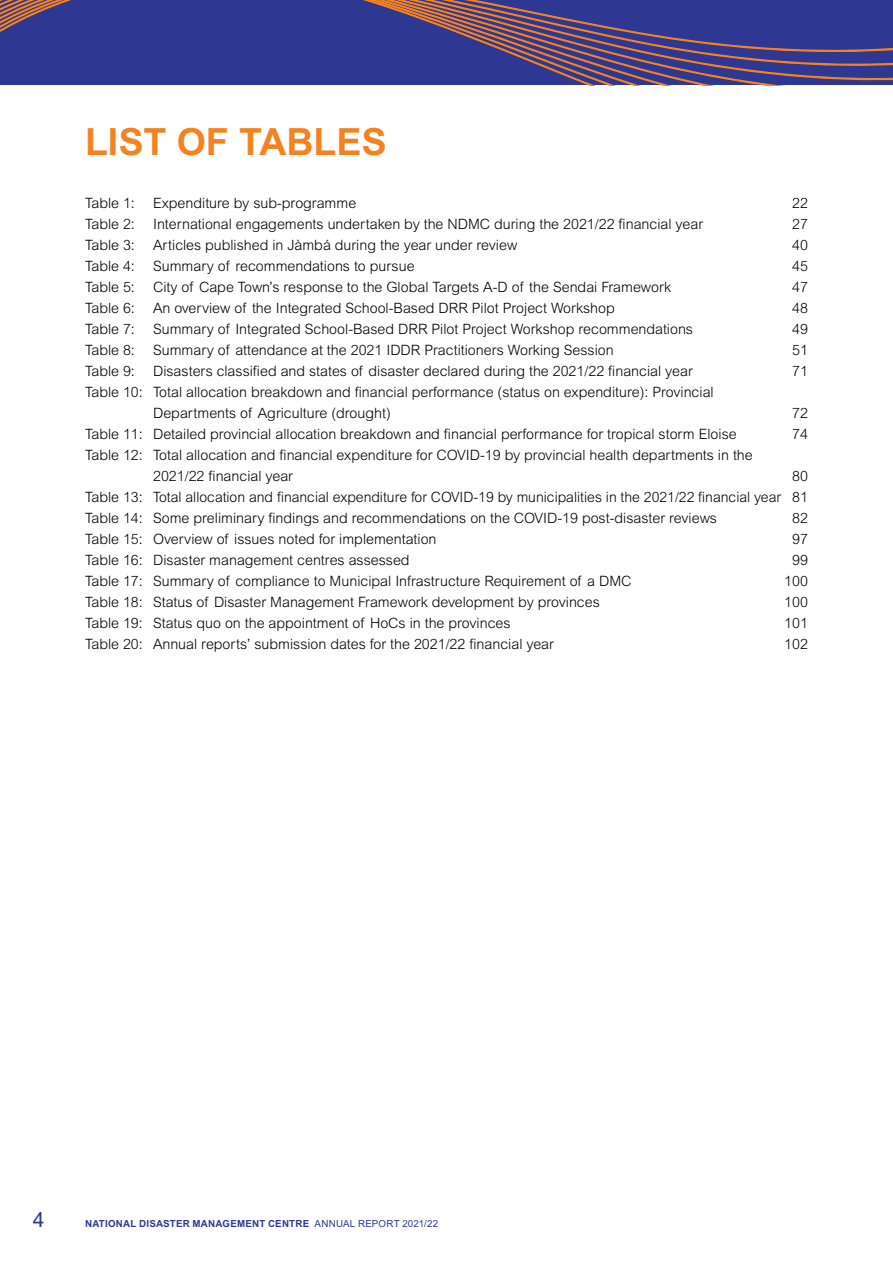
<style>
.page{position:relative;width:893px;height:1263px;background:#fff}
.page>*{position:absolute;margin:0;border:0;box-sizing:border-box;transform-origin:0 0}
.t1{font:700 37.5px "Arial MT Std";color:#f58220}
.t2{font:21px "Arial MT Std";color:#2e3791}
.t3{font:300 14.25px/21px "Arial MT Std";color:#000}
.t4{font:700 9.75px "Arial MT Std";letter-spacing:.025em;color:#2e3791}
.s1{font-weight:400}
</style>
<div class="page">
<svg style="left:0;top:0;width:893px;height:85px;background:#413e85"></svg>
<h1 class="t1" style="left:85px;top:120px;width:303px">LIST OF TABLES</h1>
<p class="t3" style="left:85px;top:192px;width:51px">Table 1:</p>
<p class="t3" style="left:153px;top:192px;width:205px">Expenditure by sub-programme</p>
<p class="t3" style="left:792px;top:192px;width:17px">22</p>
<p class="t3" style="left:85px;top:213px;width:51px">Table 2:</p>
<p class="t3" style="left:153px;top:213px;width:551px">International engagements undertaken by the NDMC during the 2021/22 financial year</p>
<p class="t3" style="left:792px;top:213px;width:17px">27</p>
<p class="t3" style="left:85px;top:234px;width:51px">Table 3:</p>
<p class="t3" style="left:153px;top:234px;width:366px">Articles published in Jàmbá during the year under review</p>
<p class="t3" style="left:792px;top:234px;width:17px">40</p>
<p class="t3" style="left:85px;top:255px;width:51px">Table 4:</p>
<p class="t3" style="left:153px;top:255px;width:263px">Summary of recommendations to pursue</p>
<p class="t3" style="left:792px;top:255px;width:17px">45</p>
<p class="t3" style="left:85px;top:276px;width:51px">Table 5:</p>
<p class="t3" style="left:153px;top:276px;width:520px">City of Cape Town’s response to the Global Targets A-D of the Sendai Framework</p>
<p class="t3" style="left:792px;top:276px;width:17px">47</p>
<p class="t3" style="left:85px;top:297px;width:51px">Table 6:</p>
<p class="t3" style="left:153px;top:297px;width:463px">An overview of the Integrated School-Based DRR Pilot Project Workshop</p>
<p class="t3" style="left:792px;top:297px;width:17px">48</p>
<p class="t3" style="left:85px;top:318px;width:51px">Table 7:</p>
<p class="t3" style="left:153px;top:318px;width:541px">Summary of Integrated School-Based DRR Pilot Project Workshop recommendations</p>
<p class="t3" style="left:792px;top:318px;width:17px">49</p>
<p class="t3" style="left:85px;top:339px;width:51px">Table 8:</p>
<p class="t3" style="left:153px;top:339px;width:462px">Summary of attendance at the 2021 IDDR Practitioners Working Session</p>
<p class="t3" style="left:792px;top:339px;width:17px">51</p>
<p class="t3" style="left:85px;top:360px;width:51px">Table 9:</p>
<p class="t3" style="left:153px;top:360px;width:541px">Disasters classified and states of disaster declared during the 2021/22 financial year</p>
<p class="t3" style="left:792px;top:360px;width:17px">71</p>
<p class="t3" style="left:153px;top:381px;width:562px;text-indent:-68px">Table 10: Total allocation breakdown and financial performance (status on expenditure): Provincial<br>Departments of Agriculture (drought)</p>
<p class="t3" style="left:792px;top:402px;width:17px">72</p>
<p class="t3" style="left:85px;top:423px;width:653px">Table 11: Detailed provincial allocation breakdown and financial performance for tropical storm Eloise</p>
<p class="t3" style="left:792px;top:423px;width:17px">74</p>
<p class="t3" style="left:153px;top:444px;width:601px;text-indent:-68px">Table 12: Total allocation and financial expenditure for COVID-19 by provincial health departments in the<br>2021/22 financial year</p>
<p class="t3" style="left:85px;top:465px;width:724px;text-align:justify;text-indent:707px">80<br>Table 13: Total allocation and financial expenditure for COVID-19 by municipalities in the 2021/22 financial year 81<br>Table 14: Some preliminary findings and recommendations on the COVID-19 post-disaster reviews</p>
<p class="t3" style="left:792px;top:507px;width:17px">82</p>
<p class="t3" style="left:85px;top:528px;width:353px">Table 15: Overview of issues noted for implementation</p>
<p class="t3" style="left:792px;top:528px;width:17px">97</p>
<p class="t3" style="left:85px;top:549px;width:326px">Table 16: Disaster management centres assessed</p>
<p class="t3" style="left:792px;top:549px;width:17px">99</p>
<p class="t3" style="left:85px;top:570px;width:548px">Table 17: Summary of compliance to Municipal Infrastructure Requirement of a DMC</p>
<p class="t3" style="left:784px;top:570px;width:25px">100</p>
<p class="t3" style="left:85px;top:591px;width:516px">Table 18: Status of Disaster Management Framework development by provinces</p>
<p class="t3" style="left:784px;top:591px;width:25px">100</p>
<p class="t3" style="left:85px;top:612px;width:427px">Table 19: Status quo on the appointment of HoCs in the provinces</p>
<p class="t3" style="left:784px;top:612px;width:25px">101</p>
<p class="t3" style="left:85px;top:633px;width:470px">Table 20: Annual reports’ submission dates for the 2021/22 financial year</p>
<p class="t3" style="left:784px;top:633px;width:25px">102</p>
<h2 class="t2" style="left:33px;top:1208px;width:13px">4</h2>
<p class="t4" style="left:85px;top:1218px;width:355px">NATIONAL DISASTER MANAGEMENT CENTRE <span class="s1">ANNUAL REPORT 2021/22</span></p>
</div>
